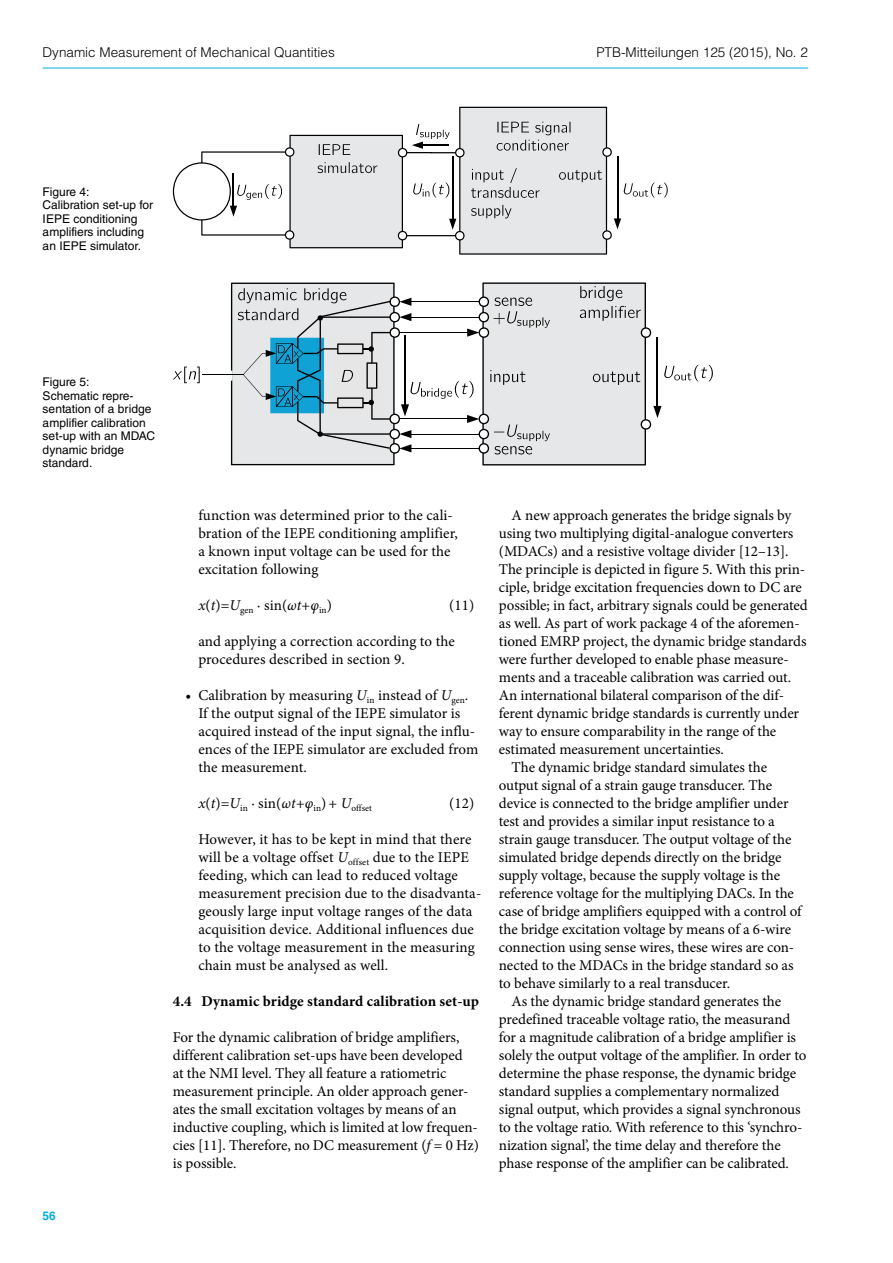
<style>
.page{position:relative;width:893px;height:1263px;background:#fff}
.page>*{position:absolute;margin:0;border:0;box-sizing:border-box;transform-origin:0 0}
.t1{font:15px/18px "Minion Pro";letter-spacing:-.005em;color:#000}
.t2{font:700 15px "Minion Pro";letter-spacing:.005em;color:#000}
.t3{font:300 13.5px "Helvetica LT Std";color:#000}
.t4{font:12px/13.5px "Helvetica LT Std";color:#000}
.t5{font:700 12px "Helvetica LT Std";color:#00addc}
.s1{font-style:italic}
</style>
<div class="page">
<hr style="left:43px;top:68px;width:765px;height:1px;background:#00addc">
<svg style="left:173px;top:107px;width:495px;height:148px"></svg>
<svg style="left:173px;top:367px;width:27px;height:16px"></svg>
<svg style="left:230px;top:282px;width:483px;height:183px"></svg>
<hr style="left:202px;top:374px;width:42px;height:1px;background:#000">
<p class="t3" style="left:43px;top:44px;width:294px">Dynamic Measurement of Mechanical Quantities</p>
<p class="t3" style="left:596px;top:44px;width:213px">PTB-Mitteilungen 125 (2015), No. 2</p>
<p class="t4" style="left:43px;top:185px;width:112px">Figure 4:<br>Calibration set-up for<br>IEPE conditioning amplifiers including an IEPE simulator.</p>
<p class="t4" style="left:43px;top:375px;width:114px">Figure 5:<br>Schematic repre&shy;sentation of a bridge amplifier calibration set-up with an MDAC dynamic bridge standard.</p>
<p class="t5" style="left:43px;top:1208px;width:15px">56</p>
<p class="t1" style="left:198px;top:507px;width:261px">function was determined prior to the cali&shy;bration of the IEPE conditioning amplifier, a known input voltage can be used for the excitation following</p>
<p class="t1" style="left:198px;top:597px;width:135px"><span class="s1">x</span>(<span class="s1">t</span>)=<span class="s1">U</span><sub>gen</sub> · sin(<span class="s1">ωt</span>+<span class="s1">φ</span><sub>in</sub>)</p>
<p class="t1" style="left:449px;top:597px;width:27px">(11)</p>
<p class="t1" style="left:198px;top:633px;width:258px">and applying a correction according to the procedures described in section 9.</p>
<p class="t1" style="left:198px;top:687px;width:281px;text-indent:-13px">• Calibration by measuring <span class="s1">U</span><sub>in</sub> instead of <span class="s1">U</span><sub>gen</sub>.<br>If the output signal of the IEPE simulator is acquired instead of the input signal, the influ&shy;ences of the IEPE simulator are excluded from the measurement.</p>
<p class="t1" style="left:198px;top:795px;width:175px"><span class="s1">x</span>(<span class="s1">t</span>)=<span class="s1">U</span><sub>in</sub> · sin(<span class="s1">ωt+φ</span><sub>in</sub>)+ <span class="s1">U</span><sub>offset</sub></p>
<p class="t1" style="left:449px;top:795px;width:27px">(12)</p>
<p class="t1" style="left:198px;top:831px;width:284px">However, it has to be kept in mind that there will be a voltage offset <span class="s1">U</span><sub>offset</sub> due to the IEPE feeding, which can lead to reduced voltage measurement precision due to the disadvanta&shy;geously large input voltage ranges of the data acquisition device. Additional influences due to the voltage measurement in the measuring chain must be analysed as well.</p>
<p class="t2" style="left:173px;top:991px;width:308px">4.4 Dynamic bridge standard calibration set-up</p>
<p class="t1" style="left:173px;top:1029px;width:308px">For the dynamic calibration of bridge amplifiers, different calibration set-ups have been developed<br>at the NMI level. They all feature a ratiometric measurement principle. An older approach gener&shy;ates the small excitation voltages by means of an inductive coupling, which is limited at low frequen&shy;cies [11]. Therefore, no DC measurement (<span class="s1">f</span> = 0 Hz) is possible.</p>
<p class="t1" style="left:512px;top:507px;width:281px">A new approach generates the bridge signals by</p>
<p class="t1" style="left:499px;top:525px;width:296px">using two multiplying digital-analogue converters</p>
<p class="t1" style="left:499px;top:543px;width:291px">(MDACs) and a resistive voltage divider [12–13].</p>
<p class="t1" style="left:499px;top:561px;width:308px">The principle is depicted in figure 5. With this prin-</p>
<p class="t1" style="left:499px;top:579px;width:304px">ciple, bridge excitation frequencies down to DC are</p>
<p class="t1" style="left:499px;top:597px;width:310px">possible; in fact, arbitrary signals could be generated</p>
<p class="t1" style="left:499px;top:615px;width:302px">as well. As part of work package 4 of the aforemen-</p>
<p class="t1" style="left:499px;top:633px;width:309px">tioned EMRP project, the dynamic bridge standards</p>
<p class="t1" style="left:499px;top:651px;width:292px">were further developed to enable phase measure-</p>
<p class="t1" style="left:499px;top:669px;width:294px">ments and a traceable calibration was carried out.</p>
<p class="t1" style="left:499px;top:687px;width:287px">An international bilateral comparison of the dif-</p>
<p class="t1" style="left:499px;top:705px;width:302px">ferent dynamic bridge standards is currently under</p>
<p class="t1" style="left:499px;top:723px;width:279px">way to ensure comparability in the range of the</p>
<p class="t1" style="left:499px;top:741px;width:227px">estimated measurement uncertainties.</p>
<p class="t1" style="left:512px;top:759px;width:257px">The dynamic bridge standard simulates the</p>
<p class="t1" style="left:499px;top:777px;width:275px">output signal of a strain gauge transducer. The</p>
<p class="t1" style="left:499px;top:795px;width:291px">device is connected to the bridge amplifier under</p>
<p class="t1" style="left:499px;top:813px;width:277px">test and provides a similar input resistance to a</p>
<p class="t1" style="left:499px;top:831px;width:294px">strain gauge transducer. The output voltage of the</p>
<p class="t1" style="left:499px;top:849px;width:284px">simulated bridge depends directly on the bridge</p>
<p class="t1" style="left:499px;top:867px;width:283px">supply voltage, because the supply voltage is the</p>
<p class="t1" style="left:499px;top:885px;width:297px">reference voltage for the multiplying DACs. In the</p>
<p class="t1" style="left:499px;top:903px;width:304px">case of bridge amplifiers equipped with a control of</p>
<p class="t1" style="left:499px;top:921px;width:294px">the bridge excitation voltage by means of a 6-wire</p>
<p class="t1" style="left:499px;top:939px;width:297px">connection using sense wires, these wires are con-</p>
<p class="t1" style="left:499px;top:957px;width:296px">nected to the MDACs in the bridge standard so as</p>
<p class="t1" style="left:499px;top:975px;width:233px">to behave similarly to a real transducer.</p>
<p class="t1" style="left:512px;top:993px;width:271px">As the dynamic bridge standard generates the</p>
<p class="t1" style="left:499px;top:1011px;width:293px">predefined traceable voltage ratio, the measurand</p>
<p class="t1" style="left:499px;top:1029px;width:299px">for a magnitude calibration of a bridge amplifier is</p>
<p class="t1" style="left:499px;top:1047px;width:309px">solely the output voltage of the amplifier. In order to</p>
<p class="t1" style="left:499px;top:1065px;width:299px">determine the phase response, the dynamic bridge</p>
<p class="t1" style="left:499px;top:1083px;width:282px">standard supplies a complementary normalized</p>
<p class="t1" style="left:499px;top:1101px;width:303px">signal output, which provides a signal synchronous</p>
<p class="t1" style="left:499px;top:1119px;width:305px">to the voltage ratio. With reference to this ‘synchro-</p>
<p class="t1" style="left:499px;top:1137px;width:283px">nization signal’, the time delay and therefore the</p>
<p class="t1" style="left:499px;top:1155px;width:292px">phase response of the amplifier can be calibrated.</p>
</div>
